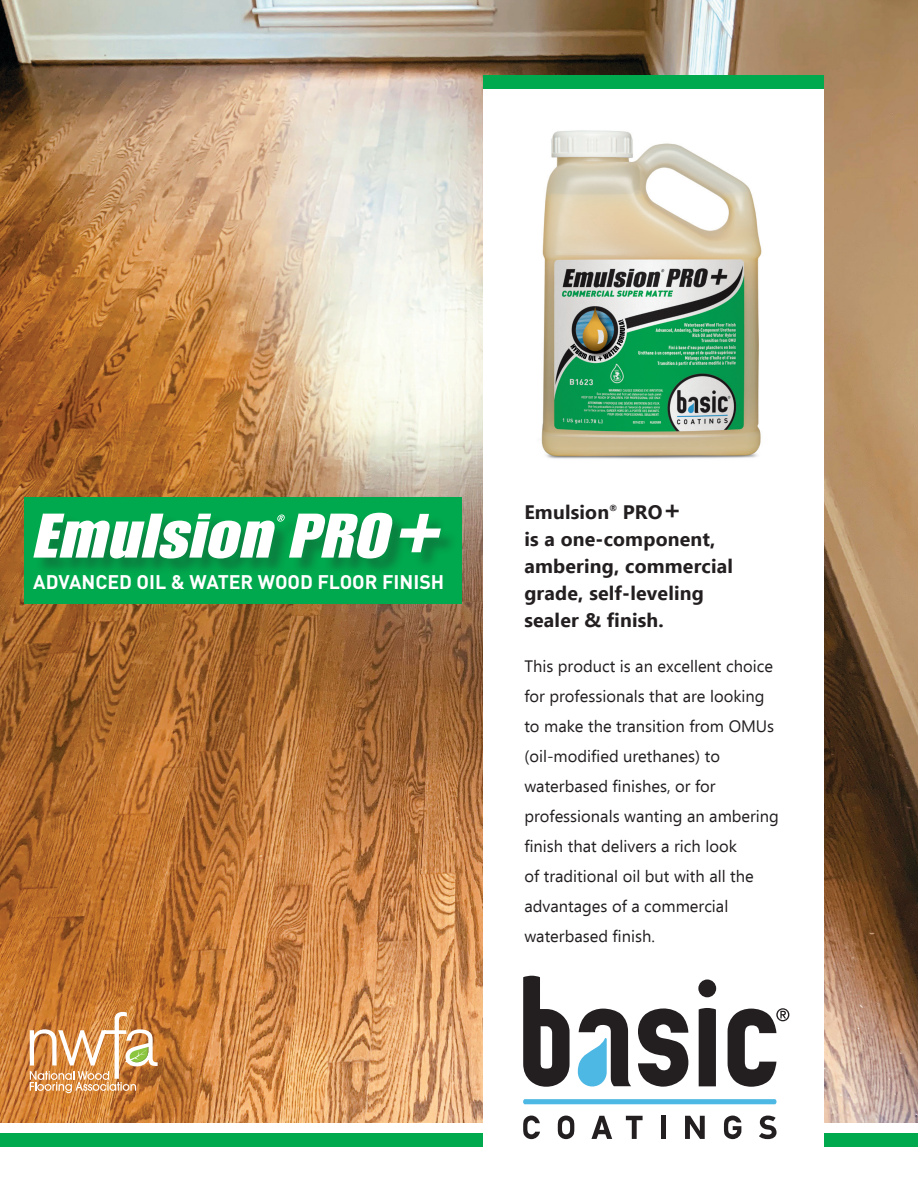
<style>
.page{position:relative;width:918px;height:1188px;background:#fff}
.page>*{position:absolute;margin:0;border:0;box-sizing:border-box;transform-origin:0 0}
.t1{font:700 19.5px/27px "Ebrima";letter-spacing:.01em;color:#231f20}
.t2{font:700 19.5px "DIN";color:#fff}
.t3{font:16.5px/30px "Ebrima";color:#231f20}
.t4{font:700 8.7px "Ebrima";color:#231f20}
.s1{font-size:27px}
</style>
<div class="page">
<img style="left:0;top:0;width:918px;height:1123px">
<div style="left:0;top:1133px;width:918px;height:14px;background:#00a94d"></div>
<div style="left:483px;top:82px;width:341px;height:1097px;background:#fff"></div>
<svg style="left:523px;top:1116px;width:17px;height:23px"></svg>
<svg style="left:558px;top:1116px;width:16px;height:23px"></svg>
<svg style="left:591px;top:1116px;width:21px;height:23px"></svg>
<svg style="left:626px;top:1116px;width:17px;height:23px"></svg>
<hr style="left:661px;top:1116px;width:4px;height:23px;background:#231f20">
<svg style="left:685px;top:1116px;width:20px;height:23px"></svg>
<svg style="left:724px;top:1116px;width:17px;height:23px"></svg>
<svg style="left:759px;top:1116px;width:18px;height:23px"></svg>
<svg style="left:523px;top:1099px;width:253px;height:5px"></svg>
<svg style="left:638px;top:1008px;width:50px;height:79px"></svg>
<svg style="left:523px;top:976px;width:47px;height:111px"></svg>
<div style="left:698px;top:980px;width:18px;height:17px;background:#231f20;border-radius:50%"></div>
<svg style="left:699px;top:1008px;width:17px;height:78px"></svg>
<svg style="left:578px;top:1009px;width:53px;height:77px"></svg>
<svg style="left:728px;top:1008px;width:61px;height:79px"></svg>
<svg style="left:30px;top:1012px;width:128px;height:81px;background:#d79d64"></svg>
<img style="left:541px;top:130px;width:221px;height:329px">
<div style="left:25px;top:497px;width:437px;height:106px;background:#00a94d"></div>
<div style="left:35px;top:514px;width:423px;height:62px;background:#231f20;opacity:.3"></div>
<svg style="left:33px;top:513px;width:360px;height:46px"></svg>
<svg style="left:400px;top:514px;width:41px;height:38px"></svg>
<div style="left:483px;top:75px;width:341px;height:13px;background:#00a94d"></div>
<p class="t2" style="left:33px;top:569px;width:412px">ADVANCED OIL &amp; WATER WOOD FLOOR FINISH</p>
<p class="t1" style="left:524px;top:498px;width:86px">Emulsion</p>
<p class="t4" style="left:609px;top:501px;width:9px">®</p>
<p class="t1" style="left:623px;top:498px;width:61px">PRO<span class="s1">+</span></p>
<p class="t1" style="left:524px;top:525px;width:210px">is a one-component, ambering, commercial grade, self-leveling</p>
<p class="t1" style="left:524px;top:606px;width:141px">sealer &amp; finish.</p>
<p class="t3" style="left:524px;top:651px;width:251px">This product is an excellent choice for professionals that are looking to make the transition from OMUs</p>
<p class="t3" style="left:524px;top:741px;width:256px">(oil-modified urethanes) to waterbased finishes, or for professionals wanting an ambering finish that delivers a rich look<br>of traditional oil but with all the advantages of a commercial waterbased finish.</p>
</div>
